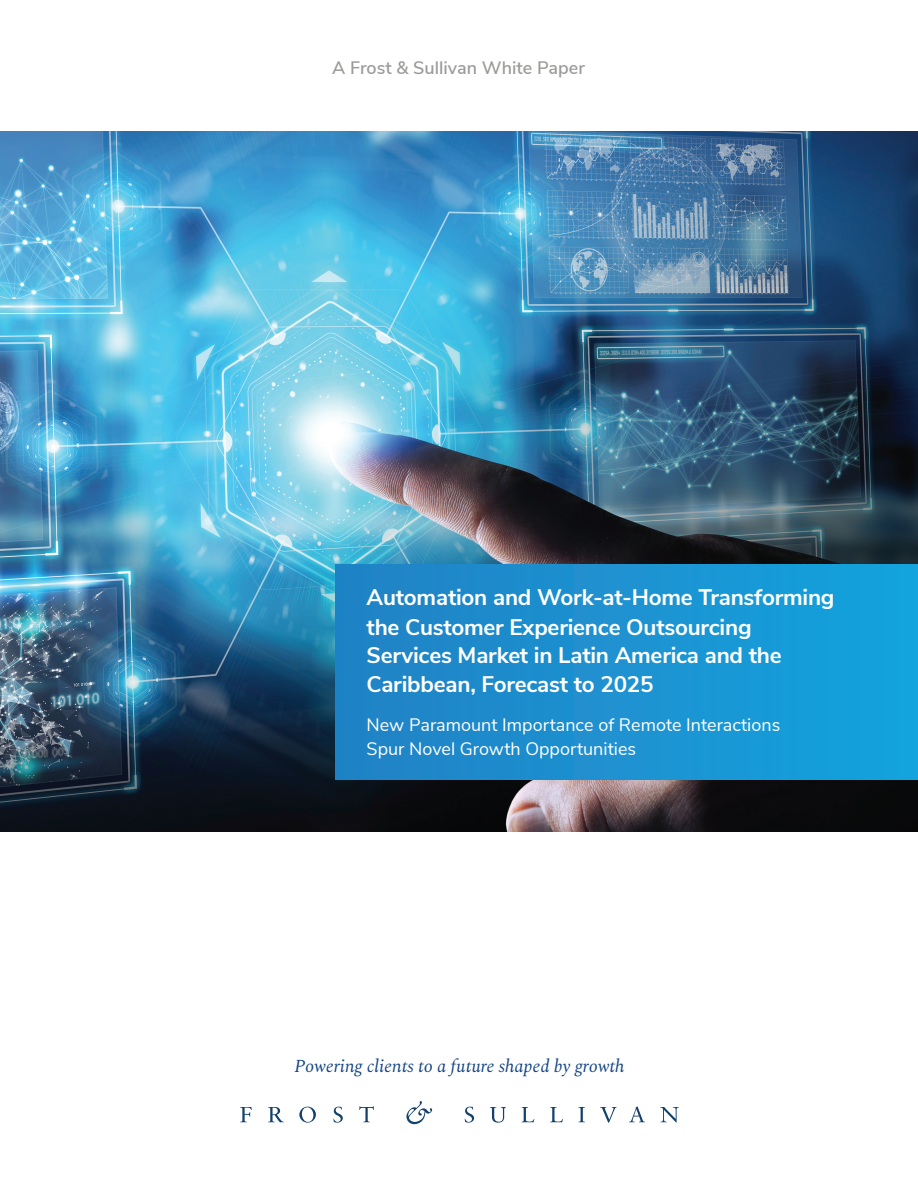
<style>
.page{position:relative;width:918px;height:1188px;background:#fff}
.page>*{position:absolute;margin:0;border:0;box-sizing:border-box;transform-origin:0 0}
.t1{font:700 22.5px/29px "Nunito Sans";letter-spacing:-.01em;color:#fff}
.t2{font:18px/24px "Nunito Sans";color:#fff}
.t3{font:italic 18px "Spectral";color:#154584}
.t4{font:600 18px "Nunito Sans";color:#9b9b9a}
</style>
<div class="page">
<img style="left:0;top:132px;width:918px;height:700px">
<div style="left:335px;top:565px;width:583px;height:215px;background:linear-gradient(to right,#2181c4,#14a3de)"></div>
<svg style="left:240px;top:1107px;width:12px;height:15px"></svg>
<svg style="left:268px;top:1107px;width:16px;height:15px"></svg>
<svg style="left:299px;top:1107px;width:17px;height:16px"></svg>
<svg style="left:333px;top:1107px;width:10px;height:16px"></svg>
<svg style="left:359px;top:1106px;width:15px;height:16px"></svg>
<svg style="left:465px;top:1107px;width:9px;height:16px"></svg>
<svg style="left:490px;top:1107px;width:16px;height:16px"></svg>
<svg style="left:522px;top:1107px;width:12px;height:15px"></svg>
<svg style="left:550px;top:1107px;width:13px;height:15px"></svg>
<svg style="left:578px;top:1107px;width:7px;height:15px"></svg>
<svg style="left:600px;top:1107px;width:17px;height:16px"></svg>
<svg style="left:629px;top:1106px;width:16px;height:16px"></svg>
<svg style="left:660px;top:1107px;width:19px;height:15px"></svg>
<svg style="left:406px;top:1101px;width:26px;height:23px"></svg>
<p class="t4" style="left:332px;top:54px;width:254px">A Frost &amp; Sullivan White Paper</p>
<p class="t1" style="left:367px;top:581px;width:469px">Automation and Work-at-Home Transforming the Customer Experience Outsourcing Services Market in Latin America and the Caribbean, Forecast to 2025</p>
<p class="t2" style="left:367px;top:711px;width:415px">New Paramount Importance of Remote Interactions<br>Spur Novel Growth Opportunities</p>
<p class="t3" style="left:295px;top:1053px;width:331px">Powering clients to a future shaped by growth</p>
</div>
